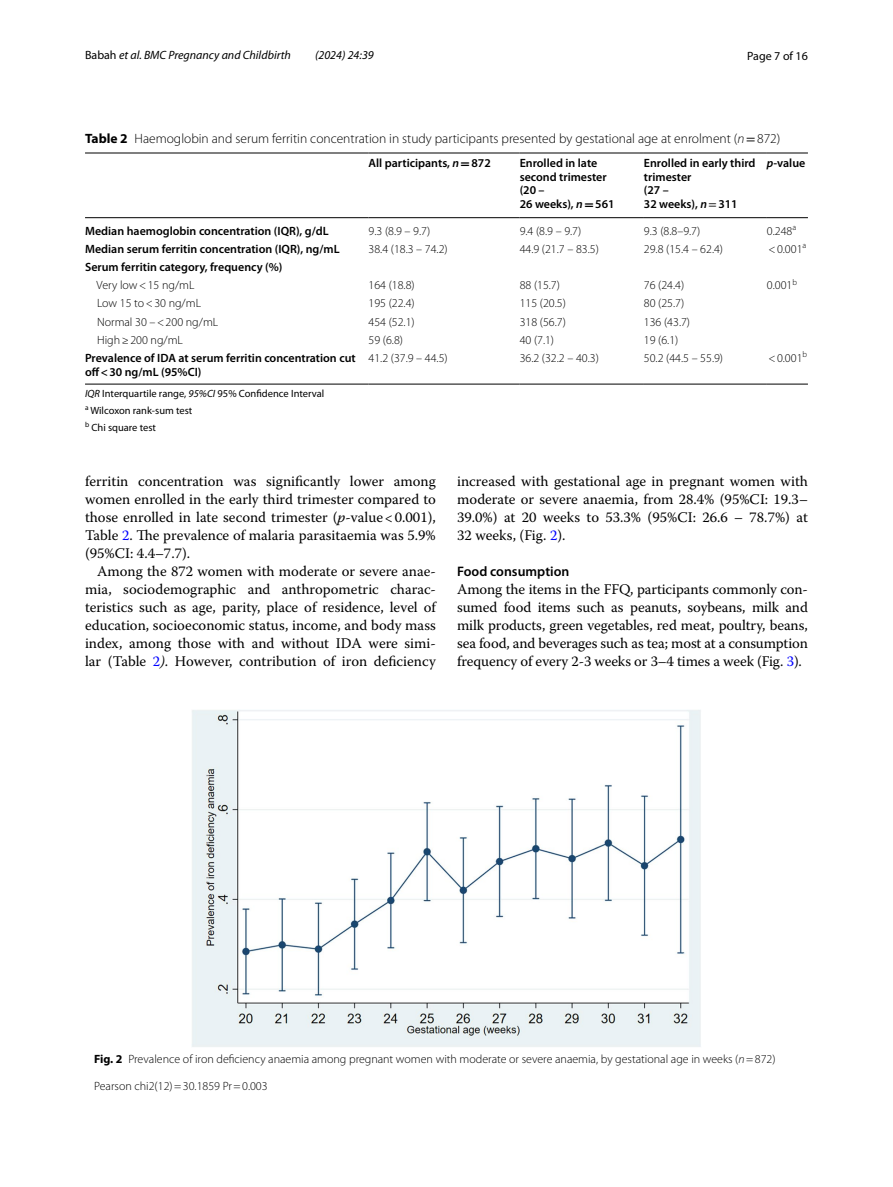
<style>
.page{position:relative;width:893px;height:1187px;background:#fff}
.page>*{position:absolute;margin:0;border:0;box-sizing:border-box;transform-origin:0 0}
.t1{font:14.7px/18px "Warnock Pro";color:#000;text-align:justify}
.t2{font:600 13.8px "Myriad Pro";color:#000}
.t3{font:300 13.5px "Myriad Pro";color:#000}
.t4{font:300 12px "Myriad Pro";color:#000}
.t5{font:600 12px/13.5px "Myriad Pro";color:#000}
.t6{font:italic 12px "Myriad Pro";color:#000}
.t7{font:12px "Myriad Pro";color:#000}
.t8{font:10.5px/17px "Myriad Pro";color:#000}
.s1{font-style:normal}
.s2{font-weight:700}
.s3{font-style:italic}
.s4{font-family:"STIX";font-weight:400}
.s5{font-family:"SPSMTSYB Bold";font-weight:400}
.s6{color:#00f}
</style>
<div class="page">
<hr style="left:85px;top:153px;width:284px;height:1px;background:#000">
<hr style="left:85px;top:217px;width:284px;height:1px;background:#000">
<hr style="left:369px;top:153px;width:151px;height:1px;background:#000">
<hr style="left:369px;top:217px;width:151px;height:1px;background:#000">
<hr style="left:520px;top:153px;width:124px;height:1px;background:#000">
<hr style="left:520px;top:217px;width:124px;height:1px;background:#000">
<hr style="left:644px;top:153px;width:123px;height:1px;background:#000">
<hr style="left:644px;top:217px;width:123px;height:1px;background:#000">
<hr style="left:767px;top:153px;width:41px;height:1px;background:#000">
<hr style="left:767px;top:217px;width:41px;height:1px;background:#000">
<hr style="left:85px;top:384px;width:284px;height:1px;background:#000">
<hr style="left:369px;top:384px;width:151px;height:1px;background:#000">
<hr style="left:520px;top:384px;width:124px;height:1px;background:#000">
<hr style="left:644px;top:384px;width:123px;height:1px;background:#000">
<hr style="left:767px;top:384px;width:41px;height:1px;background:#000">
<img style="left:192px;top:710px;width:509px;height:337px">
<p class="t6" style="left:85px;top:48px;width:207px"><span class="s1">Babah</span> et al. BMC Pregnancy and Childbirth</p>
<p class="t6" style="left:315px;top:48px;width:60px">(2024) 24:39</p>
<p class="t7" style="left:747px;top:48px;width:62px">Page 7 of 16</p>
<p class="t3" style="left:85px;top:131px;width:697px"><span class="s2">Table 2</span> Haemoglobin and serum ferritin concentration in study participants presented by gestational age at enrolment (<span class="s3">n</span><span class="s4">=</span>872)</p>
<p class="t5" style="left:369px;top:156px;width:124px">All participants, <span class="s3">n</span><span class="s5">=</span>872</p>
<p class="t5" style="left:520px;top:156px;width:96px">Enrolled in late second trimester (20 –<br>26 weeks), <span class="s3">n</span><span class="s5">=</span>561</p>
<p class="t5" style="left:644px;top:156px;width:113px">Enrolled in early third trimester<br>(27 –<br>32 weeks), <span class="s3">n</span><span class="s4">=</span>311</p>
<p class="t5" style="left:767px;top:156px;width:40px"><span class="s3">p</span>-value</p>
<p class="t5" style="left:85px;top:224px;width:245px">Median haemoglobin concentration (IQR), g/dL</p>
<p class="t4" style="left:369px;top:224px;width:63px">9.3 (8.9 – 9.7)</p>
<p class="t4" style="left:520px;top:224px;width:63px">9.4 (8.9 – 9.7)</p>
<p class="t4" style="left:644px;top:224px;width:58px">9.3 (8.8–9.7)</p>
<p class="t4" style="left:767px;top:224px;width:31px">0.248<sup>a</sup></p>
<p class="t5" style="left:85px;top:242px;width:256px">Median serum ferritin concentration (IQR), ng/mL</p>
<p class="t4" style="left:369px;top:242px;width:81px">38.4 (18.3 – 74.2)</p>
<p class="t4" style="left:520px;top:242px;width:81px">44.9 (21.7 – 83.5)</p>
<p class="t4" style="left:644px;top:242px;width:81px">29.8 (15.4 – 62.4)</p>
<p class="t4" style="left:768px;top:242px;width:39px">&lt;0.001<sup>a</sup></p>
<p class="t5" style="left:85px;top:260px;width:199px">Serum ferritin category, frequency (%)</p>
<p class="t4" style="left:97px;top:279px;width:99px">Very low&lt;15 ng/mL</p>
<p class="t4" style="left:369px;top:279px;width:48px">164 (18.8)</p>
<p class="t4" style="left:520px;top:279px;width:42px">88 (15.7)</p>
<p class="t4" style="left:644px;top:279px;width:42px">76 (24.4)</p>
<p class="t4" style="left:767px;top:279px;width:32px">0.001<sup>b</sup></p>
<p class="t4" style="left:97px;top:297px;width:106px">Low 15 to&lt;30 ng/mL</p>
<p class="t4" style="left:369px;top:297px;width:48px">195 (22.4)</p>
<p class="t4" style="left:520px;top:297px;width:48px">115 (20.5)</p>
<p class="t4" style="left:644px;top:297px;width:42px">80 (25.7)</p>
<p class="t4" style="left:97px;top:315px;width:123px">Normal 30 –&lt;200 ng/mL</p>
<p class="t4" style="left:369px;top:315px;width:48px">454 (52.1)</p>
<p class="t4" style="left:520px;top:315px;width:48px">318 (56.7)</p>
<p class="t4" style="left:644px;top:315px;width:48px">136 (43.7)</p>
<p class="t4" style="left:97px;top:333px;width:87px">High≥200 ng/mL</p>
<p class="t4" style="left:369px;top:333px;width:36px">59 (6.8)</p>
<p class="t4" style="left:520px;top:333px;width:36px">40 (7.1)</p>
<p class="t4" style="left:644px;top:333px;width:36px">19 (6.1)</p>
<p class="t5" style="left:85px;top:351px;width:272px">Prevalence of IDA at serum ferritin concentration cut off&lt;30 ng/mL (95%CI)</p>
<p class="t4" style="left:369px;top:351px;width:81px">41.2 (37.9 – 44.5)</p>
<p class="t4" style="left:520px;top:351px;width:81px">36.2 (32.2 – 40.3)</p>
<p class="t4" style="left:644px;top:351px;width:81px">50.2 (44.5 – 55.9)</p>
<p class="t4" style="left:768px;top:351px;width:40px">&lt;0.001<sup>b</sup></p>
<p class="t8" style="left:85px;top:385px;width:241px"><span class="s3">IQR</span> Interquartile range, <span class="s3">95%CI</span> 95% Confidence Interval <sup>a</sup> Wilcoxon rank-sum test<br><sup>b</sup> Chi square test</p>
<p class="t1" style="left:85px;top:472px;width:352px">ferritin concentration was significantly lower among women enrolled in the early third trimester compared to those enrolled in late second trimester (<span class="s3">p</span>-value&lt;0.001), Table <span class="s6">2</span>. The prevalence of malaria parasitaemia was 5.9% (95%CI: 4.4–7.7).</p>
<p class="t1" style="left:85px;top:562px;width:352px;text-indent:12px">Among the 872 women with moderate or severe anae&shy;mia, sociodemographic and anthropometric charac&shy;teristics such as age, parity, place of residence, level of education, socioeconomic status, income, and body mass index, among those with and without IDA were simi&shy;lar (Table <span class="s6">2</span><span class="s3">)</span>. However, contribution of iron deficiency</p>
<p class="t1" style="left:457px;top:472px;width:352px">increased with gestational age in pregnant women with moderate or severe anaemia, from 28.4% (95%CI: 19.3– 39.0%) at 20 weeks to 53.3% (95%CI: 26.6 – 78.7%) at 32 weeks, (Fig. <span class="s6">2</span>).</p>
<p class="t2" style="left:457px;top:562px;width:114px">Food consumption</p>
<p class="t1" style="left:457px;top:580px;width:352px">Among the items in the FFQ, participants commonly con&shy;sumed food items such as peanuts, soybeans, milk and milk products, green vegetables, red meat, poultry, beans, sea food, and beverages such as tea; most at a consumption frequency of every 2-3 weeks or 3–4 times a week (Fig. <span class="s6">3</span>).</p>
<p class="t4" style="left:94px;top:1052px;width:683px"><span class="s2">Fig. 2</span> Prevalence of iron deficiency anaemia among pregnant women with moderate or severe anaemia, by gestational age in weeks (<span class="s3">n</span>=872)</p>
<p class="t4" style="left:94px;top:1079px;width:175px">Pearson chi2(12)=30.1859 Pr=0.003</p>
</div>
